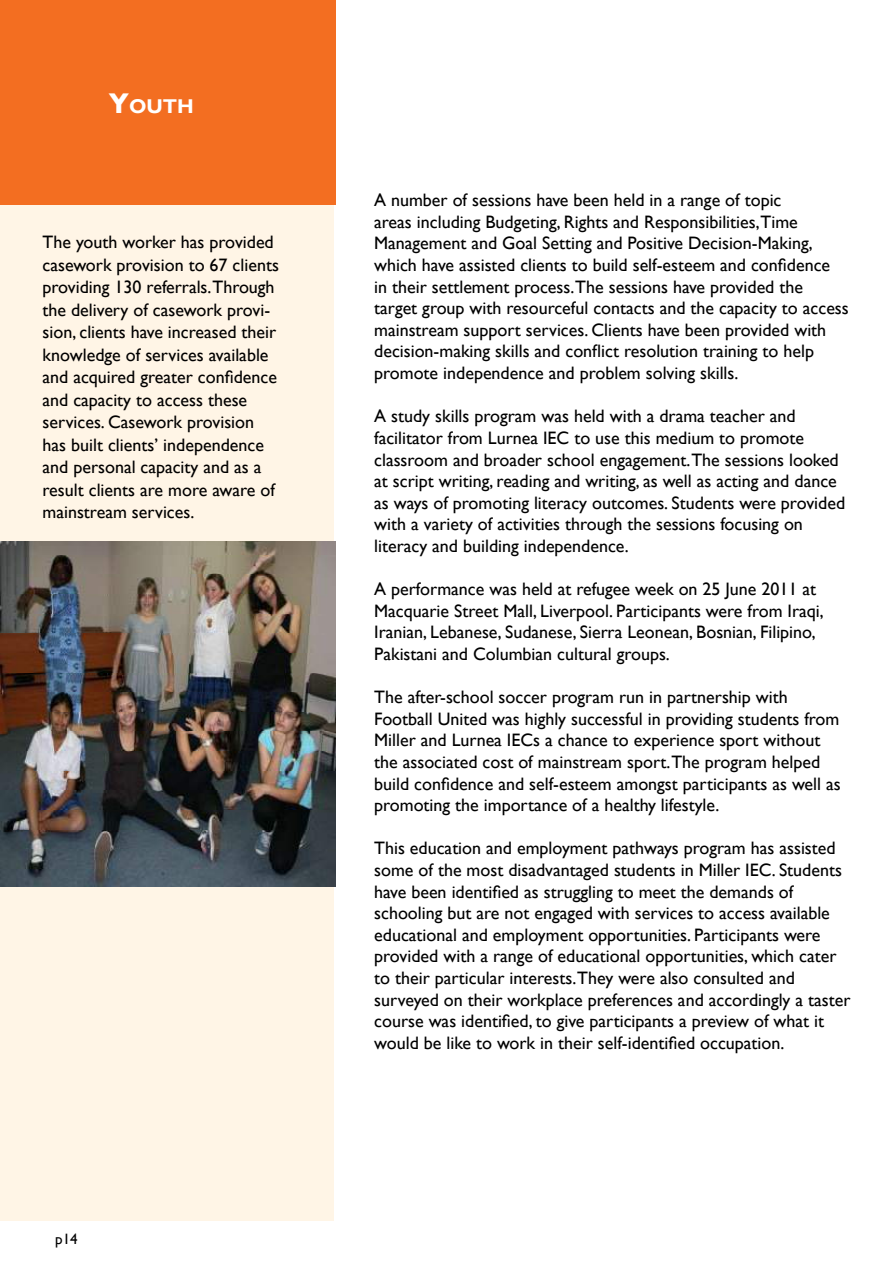
<style>
.page{position:relative;width:893px;height:1263px;background:#fff}
.page>*{position:absolute;margin:0;border:0;box-sizing:border-box;transform-origin:0 0}
.t1{font:700 19.95px "Gill Sans";color:#fff}
.t2{font:18px/21.6px "Gill Sans";color:#000}
.t3{font:15px "Gill Sans";color:#000}
.s1{font-size:28.5px}
</style>
<div class="page">
<div style="left:1px;top:168px;width:333px;height:1052px;background:#fff5e6"></div>
<div style="left:0;top:0;width:336px;height:205px;background:#f36e21"></div>
<img style="left:0;top:541px;width:336px;height:345px">
<p class="t1" style="left:109px;top:94px;width:87px"><span class="s1">Y</span>outh</p>
<p class="t2" style="left:43px;top:231px;width:238px;line-height:22.5px">The youth worker has provided casework provision to 67 clients providing 130 referrals.Through the delivery of casework provi&shy;sion, clients have increased their knowledge of services available and acquired greater confidence and capacity to access these services. Casework provision has built clients’ independence and personal capacity and as a result clients are more aware of mainstream services.</p>
<p class="t3" style="left:55px;top:1230px;width:24px">p14</p>
<p class="t2" style="left:374px;top:190px;width:476px">A number of sessions have been held in a range of topic<br>areas including Budgeting, Rights and Responsibilities,Time Management and Goal Setting and Positive Decision-Making, which have assisted clients to build self-esteem and confidence<br>in their settlement process.The sessions have provided the target group with resourceful contacts and the capacity to access mainstream support services. Clients have been provided with decision-making skills and conflict resolution training to help promote independence and problem solving skills.</p>
<p class="t2" style="left:374px;top:406px;width:472px">A study skills program was held with a drama teacher and facilitator from Lurnea IEC to use this medium to promote classroom and broader school engagement.The sessions looked at script writing, reading and writing, as well as acting and dance as ways of promoting literacy outcomes. Students were provided with a variety of activities through the sessions focusing on literacy and building independence.</p>
<p class="t2" style="left:374px;top:579px;width:451px">A performance was held at refugee week on 25 June 2011 at Macquarie Street Mall, Liverpool. Participants were from Iraqi, Iranian, Lebanese, Sudanese, Sierra Leonean, Bosnian, Filipino, Pakistani and Columbian cultural groups.</p>
<p class="t2" style="left:374px;top:687px;width:468px">The after-school soccer program run in partnership with Football United was highly successful in providing students from Miller and Lurnea IECs a chance to experience sport without the associated cost of mainstream sport.The program helped build confidence and self-esteem amongst participants as well as promoting the importance of a healthy lifestyle.</p>
<p class="t2" style="left:374px;top:838px;width:478px">This education and employment pathways program has assisted some of the most disadvantaged students in Miller IEC. Students have been identified as struggling to meet the demands of schooling but are not engaged with services to access available educational and employment opportunities. Participants were provided with a range of educational opportunities, which cater to their particular interests.They were also consulted and surveyed on their workplace preferences and accordingly a taster course was identified, to give participants a preview of what it would be like to work in their self-identified occupation.</p>
</div>
